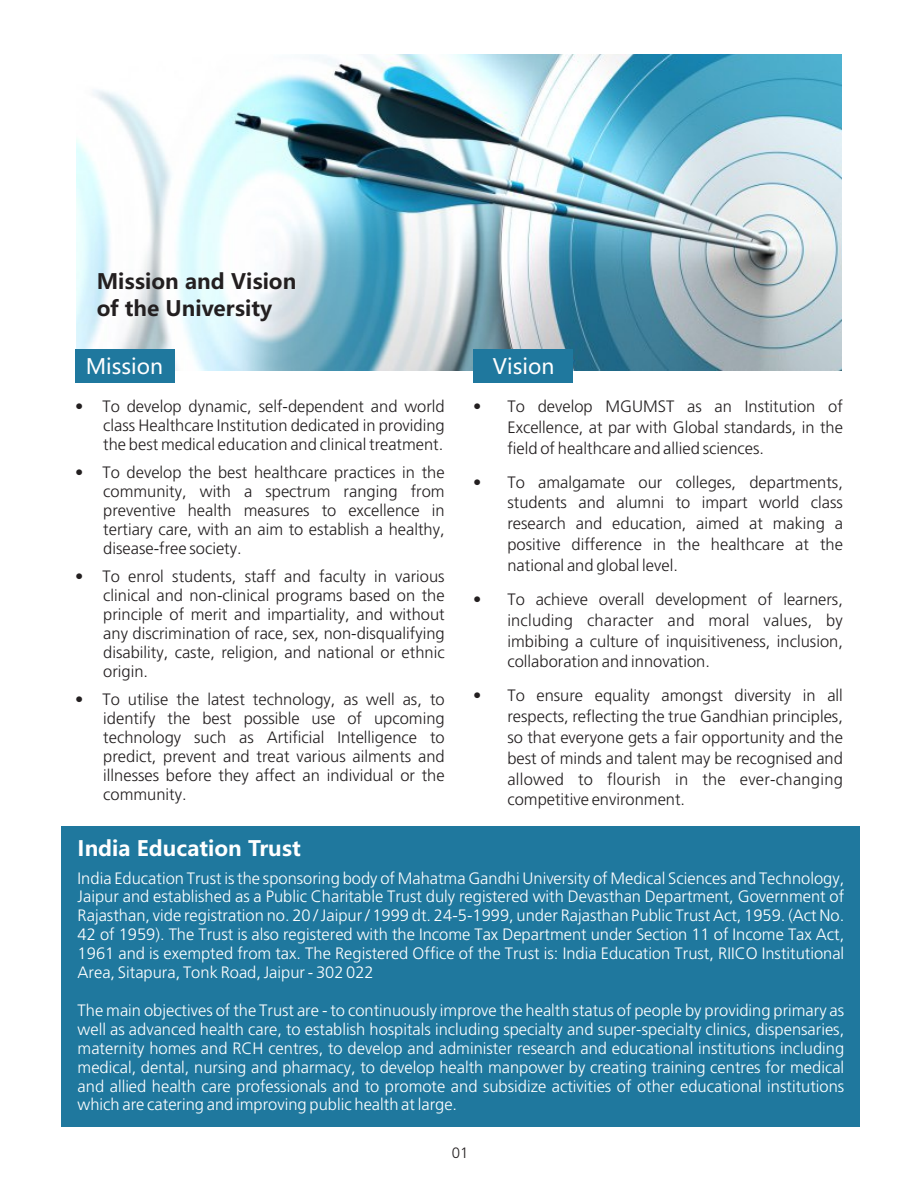
<style>
.page{position:relative;width:918px;height:1188px;background:#fff}
.page>*{position:absolute;margin:0;border:0;box-sizing:border-box;transform-origin:0 0}
.t1{font:700 21px/26.7px "Microsoft Ya Hei UI";color:#231f20}
.t2{font:700 21px "Microsoft Ya Hei UI";color:#fff}
.t3{font:21px "Microsoft Ya Hei UI";color:#fff}
.t4{font:300 16.5px/18.9px "Frutiger CE";color:#231f20;text-align:justify}
.t5{font:300 16.5px/18.9px "Frutiger CE";color:#fff;text-align:justify}
.t6{font:300 15px "Frutiger CE";color:#231f20}
</style>
<div class="page">
<div style="left:62px;top:826px;width:798px;height:300px;background:#1f789e"></div>
<img style="left:76px;top:54px;width:766px;height:316px">
<div style="left:75px;top:349px;width:99px;height:34px;background:#1f789e"></div>
<div style="left:473px;top:349px;width:100px;height:34px;background:#1f789e"></div>
<p class="t1" style="left:97px;top:270px;width:201px">Mission and Vision of the University</p>
<p class="t3" style="left:86px;top:357px;width:79px">Mission</p>
<p class="t4" style="left:103px;top:398px;width:344px">To develop dynamic, self-dependent and world class Healthcare Institution dedicated in providing the best medical education and clinical treatment.</p>
<p class="t4" style="left:103px;top:464px;width:344px">To develop the best healthcare practices in the community, with a spectrum ranging from preventive health measures to excellence in tertiary care, with an aim to establish a healthy, disease-free society.</p>
<p class="t4" style="left:103px;top:568px;width:344px">To enrol students, staff and faculty in various clinical and non-clinical programs based on the principle of merit and impartiality, and without any discrimination of race, sex, non-disqualifying disability, caste, religion, and national or ethnic origin.</p>
<p class="t4" style="left:103px;top:691px;width:344px">To utilise the latest technology, as well as, to identify the best possible use of upcoming technology such as Artificial Intelligence to predict, prevent and treat various ailments and illnesses before they affect an individual or the community.</p>
<p class="t2" style="left:78px;top:839px;width:225px">India Education Trust</p>
<p class="t3" style="left:493px;top:357px;width:63px">Vision</p>
<p class="t4" style="left:507px;top:397px;width:337px;line-height:20.9px">To develop MGUMST as an Institution of Excellence, at par with Global standards, in the field of healthcare and allied sciences.</p>
<p class="t4" style="left:507px;top:473px;width:337px;line-height:20.9px">To amalgamate our colleges, departments, students and alumni to impart world class research and education, aimed at making a positive difference in the healthcare at the national and global level.</p>
<p class="t4" style="left:507px;top:590px;width:337px;line-height:20.9px">To achieve overall development of learners, including character and moral values, by imbibing a culture of inquisitiveness, inclusion, collaboration and innovation.</p>
<p class="t4" style="left:507px;top:686px;width:337px;line-height:20.9px">To ensure equality amongst diversity in all respects, reflecting the true Gandhian principles, so that everyone gets a fair opportunity and the best of minds and talent may be recognised and allowed to flourish in the ever-changing competitive environment.</p>
<p class="t5" style="left:78px;top:870px;width:768px">India Education Trust is the sponsoring body of Mahatma Gandhi University of Medical Sciences and Technology, Jaipur and established as a Public Charitable Trust duly registered with Devasthan Department, Government of Rajasthan, vide registration no. 20 / Jaipur / 1999 dt. 24-5-1999, under Rajasthan Public Trust Act, 1959. (Act No.<br>42 of 1959). The Trust is also registered with the Income Tax Department under Section 11 of Income Tax Act, 1961 and is exempted from tax. The Registered Office of the Trust is: India Education Trust, RIICO Institutional Area, Sitapura, Tonk Road, Jaipur - 302 022</p>
<p class="t5" style="left:78px;top:1002px;width:768px">The main objectives of the Trust are - to continuously improve the health status of people by providing primary as well as advanced health care, to establish hospitals including specialty and super-specialty clinics, dispensaries, maternity homes and RCH centres, to develop and administer research and educational institutions including medical, dental, nursing and pharmacy, to develop health manpower by creating training centres for medical and allied health care professionals and to promote and subsidize activities of other educational institutions which are catering and improving public health at large.</p>
<p class="t6" style="left:452px;top:1147px;width:18px">01</p>
</div>
